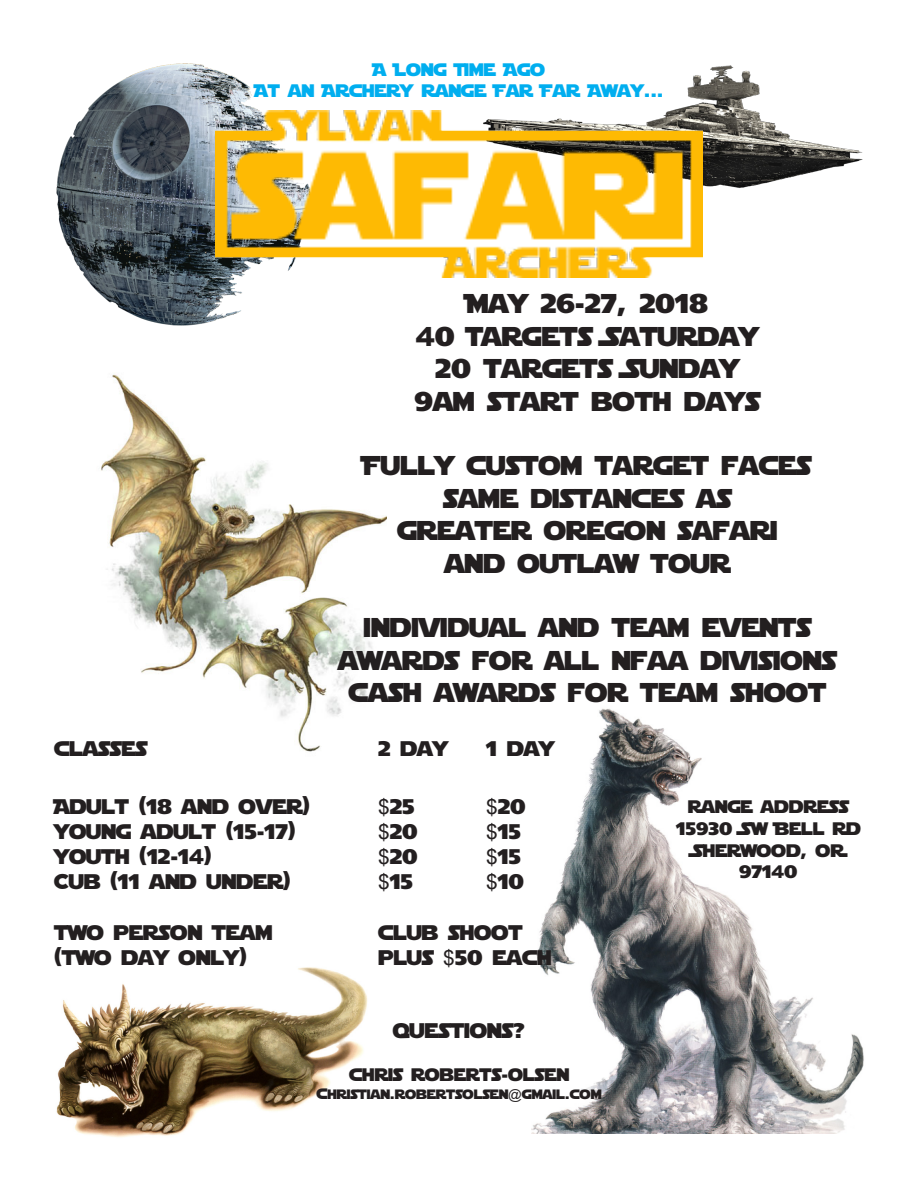
<style>
.page{position:relative;width:918px;height:1188px;background:#fff}
.page>*{position:absolute;margin:0;border:0;box-sizing:border-box;transform-origin:0 0}
.t1{font:27px "Star Jedi";color:#231f20}
.t2{font:21px "Star Jedi";color:#231f20}
.t3{font:18px "Star Jedi";color:#231f20}
.t4{font:18px "Star Jedi Rounded";color:#00aeef}
.t5{font:13.5px "Star Jedi";color:#231f20}
.s1{font-family:"Arial"}
.s2{font-size:15px}
</style>
<div class="page">
<img style="left:101px;top:374px;width:285px;height:378px">
<img style="left:56px;top:967px;width:312px;height:171px">
<img style="left:532px;top:708px;width:332px;height:426px">
<img style="left:56px;top:63px;width:255px;height:263px">
<img style="left:440px;top:65px;width:423px;height:180px">
<img style="left:216px;top:111px;width:486px;height:167px">
<p class="t4" style="left:373px;top:53px;width:174px">A LONG TIME AGO</p>
<p class="t4" style="left:254px;top:75px;width:411px">AT AN ARCHERY RANGE FAR FAR AWAY...</p>
<p class="t1" style="left:467px;top:280px;width:243px">MAY 26-27, 2018</p>
<p class="t1" style="left:416px;top:312px;width:344px">40 TARGETS SATURDAY</p>
<p class="t1" style="left:435px;top:344px;width:306px">20 TARGETS SUNDAY</p>
<p class="t1" style="left:415px;top:377px;width:347px">9AM START BOTH DAYS</p>
<p class="t1" style="left:363px;top:442px;width:449px">FULLY CUSTOM TARGET FACES</p>
<p class="t1" style="left:443px;top:474px;width:290px">SAME DISTANCES AS</p>
<p class="t1" style="left:397px;top:506px;width:382px">GREATER OREGON SAFARI</p>
<p class="t1" style="left:444px;top:539px;width:287px">AND OUTLAW TOUR</p>
<p class="t1" style="left:363px;top:604px;width:449px">INDIVIDUAL AND TEAM EVENTS</p>
<p class="t1" style="left:338px;top:636px;width:500px">AWARDS FOR ALL NFAA DIVISIONS</p>
<p class="t1" style="left:349px;top:668px;width:479px">CASH AWARDS FOR TEAM SHOOT</p>
<p class="t2" style="left:54px;top:730px;width:95px">CLASSES</p>
<p class="t2" style="left:378px;top:730px;width:71px">2 DAY</p>
<p class="t2" style="left:486px;top:730px;width:70px">1 DAY</p>
<p class="t2" style="left:54px;top:788px;width:258px">ADULT (18 AND OVER)</p>
<p class="t2" style="left:378px;top:788px;width:38px"><span class="s1">$</span>25</p>
<p class="t2" style="left:486px;top:788px;width:41px"><span class="s1">$</span>20</p>
<p class="t2" style="left:54px;top:813px;width:243px">YOUNG ADULT (15-17)</p>
<p class="t2" style="left:378px;top:813px;width:41px"><span class="s1">$</span>20</p>
<p class="t2" style="left:486px;top:813px;width:37px"><span class="s1">$</span>15</p>
<p class="t2" style="left:54px;top:838px;width:159px">YOUTH (12-14)</p>
<p class="t2" style="left:378px;top:838px;width:41px"><span class="s1">$</span>20</p>
<p class="t2" style="left:486px;top:838px;width:37px"><span class="s1">$</span>15</p>
<p class="t2" style="left:54px;top:863px;width:238px">CUB (11 AND UNDER)</p>
<p class="t2" style="left:378px;top:863px;width:37px"><span class="s1">$</span>15</p>
<p class="t2" style="left:486px;top:863px;width:40px"><span class="s1">$</span>10</p>
<p class="t2" style="left:54px;top:914px;width:220px">TWO PERSON TEAM</p>
<p class="t2" style="left:378px;top:914px;width:146px">CLUB SHOOT</p>
<p class="t2" style="left:54px;top:939px;width:194px">(TWO DAY ONLY)</p>
<p class="t2" style="left:378px;top:939px;width:175px">PLUS <span class="s1">$</span>50 EACH</p>
<p class="t2" style="left:393px;top:1012px;width:134px">QUESTIONS?</p>
<p class="t3" style="left:349px;top:1059px;width:221px">CHRIS ROBERTS-OLSEN</p>
<p class="t5" style="left:316px;top:1083px;width:287px"><span class="s2">C</span>HRISTIAN.ROBERTSOLSEN<span class="s1">@</span>GMAIL.COM</p>
<p class="t3" style="left:688px;top:791px;width:162px">RANGE ADDRESS</p>
<p class="t3" style="left:676px;top:812px;width:186px">15930 SW BELL RD</p>
<p class="t3" style="left:693px;top:834px;width:153px">SHERWOOD, OR</p>
<p class="t3" style="left:739px;top:856px;width:60px">97140</p>
</div>
